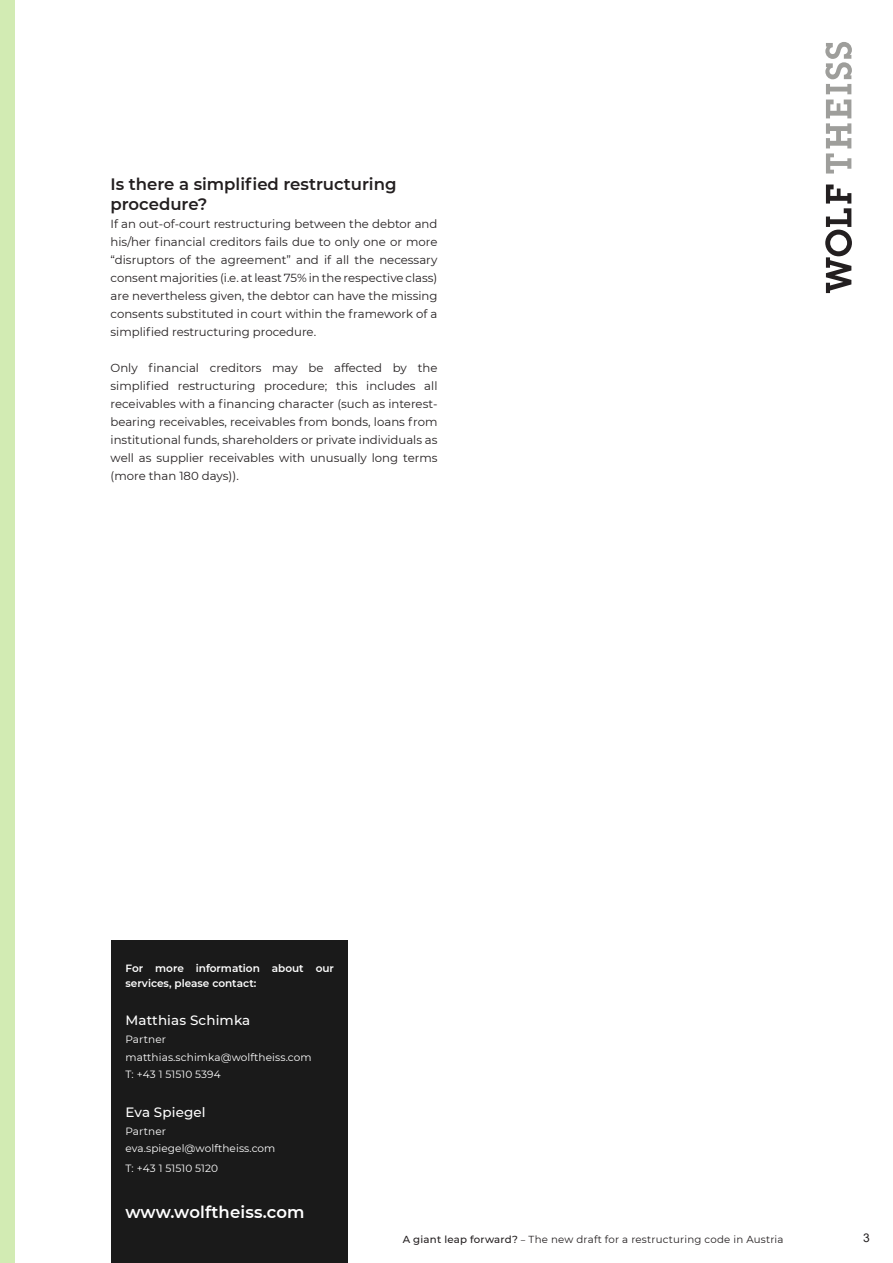
<style>
.page{position:relative;width:893px;height:1263px;background:#fff}
.page>*{position:absolute;margin:0;border:0;box-sizing:border-box;transform-origin:0 0}
.t1{font:600 16.5px/19.5px "Montserrat";color:#231f20}
.TOC_floating{font:600 16.5px "Montserrat";letter-spacing:.01em;color:#fff}
.TOC_floating-2{font:500 13.5px "Montserrat";letter-spacing:.01em;color:#fff}
.t2{font:12px "Arial";color:#231f20}
.t3{font:11.7px/18px "Montserrat";color:#231f20;text-align:justify}
.TOC_floating-3{font:10.5px "Montserrat";letter-spacing:.01em;color:#fff}
.t4{font:600 10.5px/15px "Montserrat";color:#fff}
.t5{font:10.2px "Montserrat";letter-spacing:.02em;color:#231f20}
.s1{font-weight:500}
.s2{font-family:"Minion Pro"}
</style>
<div class="page">
<svg style="left:825px;top:184px;width:27px;height:109px"></svg>
<svg style="left:826px;top:100px;width:25px;height:74px"></svg>
<svg style="left:825px;top:42px;width:27px;height:52px"></svg>
<div style="left:0;top:0;width:14px;height:1263px;background:#d2ebb3"></div>
<div style="left:112px;top:940px;width:236px;height:323px;background:#1a1a1a"></div>
<p class="t1" style="left:111px;top:174px;width:288px">Is there a simplified restructuring procedure?</p>
<p class="t3" style="left:111px;top:214px;width:328px">If an out-of-court restructuring between the debtor and his/her financial creditors fails due to only one or more “disruptors of the agreement” and if all the necessary consent majorities (i.e. at least 75% in the respective class) are nevertheless given, the debtor can have the missing consents substituted in court within the framework of a simplified restructuring procedure.</p>
<p class="t3" style="left:111px;top:358px;width:328px">Only financial creditors may be affected by the simplified restructuring procedure; this includes all receivables with a financing character (such as interest&shy;bearing receivables, receivables from bonds, loans from institutional funds, shareholders or private individuals as well as supplier receivables with unusually long terms (more than 180 days)).</p>
<p class="t4" style="left:125px;top:960px;width:210px">For more information about our services, please contact:</p>
<p class="TOC_floating-2" style="left:125px;top:1011px;width:126px">Matthias Schimka</p>
<p class="TOC_floating-3" style="left:125px;top:1032px;width:42px">Partner</p>
<p class="TOC_floating-3" style="left:125px;top:1049px;width:188px">matthias.schimka@wolftheiss.com</p>
<p class="TOC_floating-3" style="left:125px;top:1067px;width:97px">T: +43 1 51510 5394</p>
<p class="TOC_floating-2" style="left:125px;top:1102px;width:82px">Eva Spiegel</p>
<p class="TOC_floating-3" style="left:125px;top:1124px;width:42px">Partner</p>
<p class="TOC_floating-3" style="left:125px;top:1141px;width:151px">eva.spiegel@wolftheiss.com</p>
<p class="TOC_floating-3" style="left:125px;top:1161px;width:94px">T: +43 1 51510 5120</p>
<p class="TOC_floating" style="left:125px;top:1200px;width:181px">www.wolftheiss.com</p>
<p class="t5" style="left:403px;top:1232px;width:382px"><span class="s1">A giant leap forward?</span> <span class="s2">–</span> The new draft for a restructuring code in Austria</p>
<p class="t2" style="left:863px;top:1230px;width:8px">3</p>
</div>
